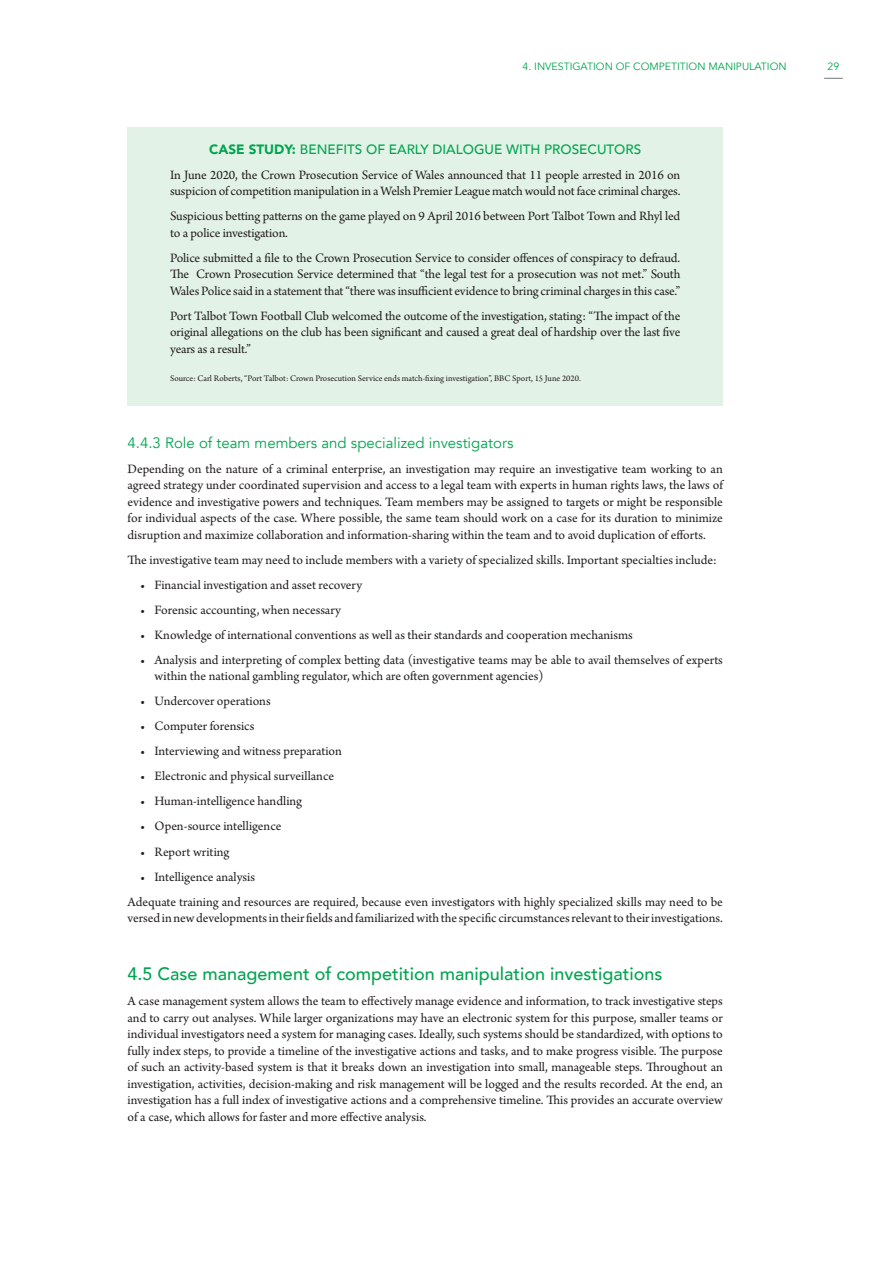
<style>
.page{position:relative;width:893px;height:1263px;background:#fff}
.page>*{position:absolute;margin:0;border:0;box-sizing:border-box;transform-origin:0 0}
.t1{font:500 18px "Avenir";color:#00a54f}
.t2{font:15px "Avenir";color:#00a54f}
.t3{font:13.5px/16.5px "Arno Pro";letter-spacing:-.005em;color:#231f20}
.t4{font:500 13.5px "Avenir";color:#00a54f}
.t5{font:10.5px "Avenir";color:#00a54f}
.t6{font:9px "Arno Pro";color:#231f20}
.s1{font-weight:900}
</style>
<div class="page">
<svg style="left:824px;top:78px;width:19px;height:1px"></svg>
<div style="left:128px;top:128px;width:595px;height:278px;background:#e3f2e7"></div>
<p class="t5" style="left:523px;top:60px;width:266px">4. INVESTIGATION OF COMPETITION MANIPULATION</p>
<p class="t4" style="left:209px;top:137px;width:433px"><span class="s1">CASE STUDY:</span> BENEFITS OF EARLY DIALOGUE WITH PROSECUTORS</p>
<p class="t3" style="left:170px;top:167px;width:512px">In June 2020, the Crown Prosecution Service of Wales announced that 11 people arrested in 2016 on suspicion of competition manipulation in a Welsh Premier League match would not face criminal charges.</p>
<p class="t3" style="left:170px;top:209px;width:512px">Suspicious betting patterns on the game played on 9 April 2016 between Port Talbot Town and Rhyl led to a police investigation.</p>
<p class="t3" style="left:170px;top:250px;width:512px;text-align:justify">Police submitted a file to the Crown Prosecution Service to consider offences of conspiracy to defraud.<br>The Crown Prosecution Service determined that “the legal test for a prosecution was not met.” South Wales Police said in a statement that “there was insufficient evidence to bring criminal charges in this case.”</p>
<p class="t3" style="left:170px;top:308px;width:512px;text-align:justify">Port Talbot Town Football Club welcomed the outcome of the investigation, stating: “The impact of the original allegations on the club has been significant and caused a great deal of hardship over the last five years as a result.”</p>
<p class="t6" style="left:170px;top:373px;width:412px">Source: Carl Roberts, “Port Talbot: Crown Prosecution Service ends match-fixing investigation”, BBC Sport, 15 June 2020.</p>
<p class="t2" style="left:128px;top:434px;width:387px">4.4.3 Role of team members and specialized investigators</p>
<p class="t3" style="left:128px;top:461px;width:597px;text-align:justify">Depending on the nature of a criminal enterprise, an investigation may require an investigative team working to an agreed strategy under coordinated supervision and access to a legal team with experts in human rights laws, the laws of evidence and investigative powers and techniques. Team members may be assigned to targets or might be responsible for individual aspects of the case. Where possible, the same team should work on a case for its duration to minimize disruption and maximize collaboration and information-sharing within the team and to avoid duplication of efforts.</p>
<p class="t3" style="left:128px;top:552px;width:591px">The investigative team may need to include members with a variety of specialized skills. Important specialties include:</p>
<p class="t3" style="left:140px;top:577px;width:223px">• Financial investigation and asset recovery</p>
<p class="t3" style="left:140px;top:602px;width:202px">• Forensic accounting, when necessary</p>
<p class="t3" style="left:140px;top:627px;width:494px">• Knowledge of international conventions as well as their standards and cooperation mechanisms</p>
<p class="t3" style="left:155px;top:652px;width:570px;text-indent:-14px">• Analysis and interpreting of complex betting data (investigative teams may be able to avail themselves of experts within the national gambling regulator, which are often government agencies)</p>
<p class="t3" style="left:140px;top:694px;width:132px">• Undercover operations</p>
<p class="t3" style="left:140px;top:719px;width:116px">• Computer forensics</p>
<p class="t3" style="left:140px;top:744px;width:203px">• Interviewing and witness preparation</p>
<p class="t3" style="left:140px;top:769px;width:195px">• Electronic and physical surveillance</p>
<p class="t3" style="left:140px;top:794px;width:163px">• Human-intelligence handling</p>
<p class="t3" style="left:140px;top:819px;width:143px">• Open-source intelligence</p>
<p class="t3" style="left:140px;top:844px;width:91px">• Report writing</p>
<p class="t3" style="left:128px;top:865px;width:597px;line-height:25px;text-indent:13px">• Intelligence analysis<br>Adequate training and resources are required, because even investigators with highly specialized skills may need to be</p>
<p class="t3" style="left:128px;top:910px;width:597px">versed in new developments in their fields and familiarized with the specific circumstances relevant to their investigations.</p>
<h1 class="t1" style="left:128px;top:958px;width:536px">4.5 Case management of competition manipulation investigations</h1>
<p class="t3" style="left:128px;top:993px;width:597px;text-align:justify">A case management system allows the team to effectively manage evidence and information, to track investigative steps and to carry out analyses. While larger organizations may have an electronic system for this purpose, smaller teams or individual investigators need a system for managing cases. Ideally, such systems should be standardized, with options to fully index steps, to provide a timeline of the investigative actions and tasks, and to make progress visible. The purpose of such an activity-based system is that it breaks down an investigation into small, manageable steps. Throughout an investigation, activities, decision-making and risk management will be logged and the results recorded. At the end, an investigation has a full index of investigative actions and a comprehensive timeline. This provides an accurate overview of a case, which allows for faster and more effective analysis.</p>
<p class="t5" style="left:828px;top:60px;width:13px">29</p>
</div>
